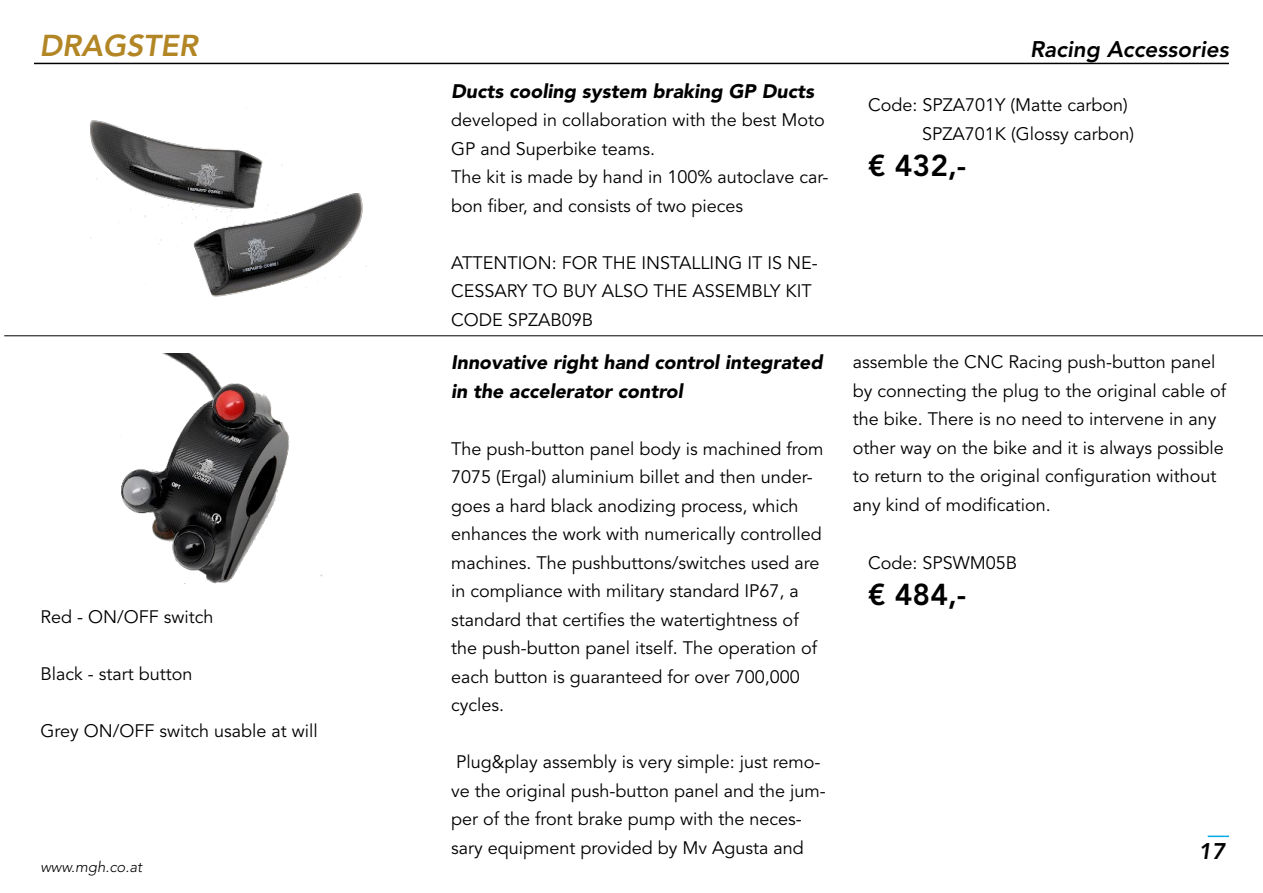
<style>
.page{position:relative;width:1263px;height:893px;background:#fff}
.page>*{position:absolute;margin:0;border:0;box-sizing:border-box;transform-origin:0 0}
.t1{font:800 30px "Avenir LT Std";color:#000}
.t2{font:italic 800 30px "Avenir LT Std";color:#b28525}
.t3{font:italic 800 22.5px "Avenir LT Std";color:#000}
.t4{font:italic 900 19.5px/28.5px "Avenir LT Std";color:#000}
.t5{font:18px/28.5px "Avenir LT Std";color:#000}
.t6{font:italic 300 15px "Avenir LT Std";color:#000}
</style>
<div class="page">
<hr style="left:34px;top:63px;width:1195px;height:1px;background:#000">
<svg style="left:1208px;top:836px;width:21px;height:1px"></svg>
<hr style="left:4px;top:336px;width:1259px;height:1px;background:#000">
<img style="left:121px;top:353px;width:202px;height:231px">
<img style="left:89px;top:108px;width:278px;height:189px">
<h1 class="t2" style="left:39px;top:28px;width:160px">DRAGSTER</h1>
<p class="t5" style="left:40px;top:603px;width:175px">Red - ON/OFF switch</p>
<p class="t5" style="left:40px;top:660px;width:153px">Black - start button</p>
<p class="t5" style="left:40px;top:717px;width:279px">Grey ON/OFF switch usable at will</p>
<p class="t6" style="left:40px;top:858px;width:103px">www.mgh.co.at</p>
<p class="t4" style="left:451px;top:77px;width:364px">Ducts cooling system braking GP Ducts</p>
<p class="t5" style="left:451px;top:106px;width:379px">developed in collaboration with the best Moto GP and Superbike teams.<br>The kit is made by hand in 100% autoclave car&shy;bon fiber, and consists of two pieces</p>
<p class="t5" style="left:451px;top:249px;width:368px">ATTENTION: FOR THE INSTALLING IT IS NE-<br>CESSARY TO BUY ALSO THE ASSEMBLY KIT<br>CODE SPZAB09B</p>
<p class="t4" style="left:451px;top:348px;width:373px">Innovative right hand control integrated in the accelerator control</p>
<p class="t5" style="left:451px;top:435px;width:374px">The push-button panel body is machined from 7075 (Ergal) aluminium billet and then under&shy;goes a hard black anodizing process, which enhances the work with numerically controlled machines. The pushbuttons/switches used are in compliance with military standard IP67, a standard that certifies the watertightness of the push-button panel itself. The operation of each button is guaranteed for over 700,000 cycles.</p>
<p class="t5" style="left:451px;top:748px;width:376px">Plug&amp;play assembly is very simple: just remo&shy;ve the original push-button panel and the jum&shy;per of the front brake pump with the neces&shy;sary equipment provided by Mv Agusta and</p>
<p class="t3" style="left:1030px;top:36px;width:200px">Racing Accessories</p>
<p class="t5" style="left:922px;top:91px;width:214px;text-indent:-54px">Code: SPZA701Y (Matte carbon)<br>SPZA701K (Glossy carbon)</p>
<h1 class="t1" style="left:868px;top:147px;width:100px">€ 432,-</h1>
<p class="t5" style="left:853px;top:348px;width:375px">assemble the CNC Racing push-button panel by connecting the plug to the original cable of the bike. There is no need to intervene in any other way on the bike and it is always possible to return to the original configuration without any kind of modification.</p>
<p class="t5" style="left:868px;top:549px;width:151px">Code: SPSWM05B</p>
<h1 class="t1" style="left:868px;top:577px;width:100px">€ 484,-</h1>
<p class="t3" style="left:1198px;top:837px;width:28px">17</p>
</div>
